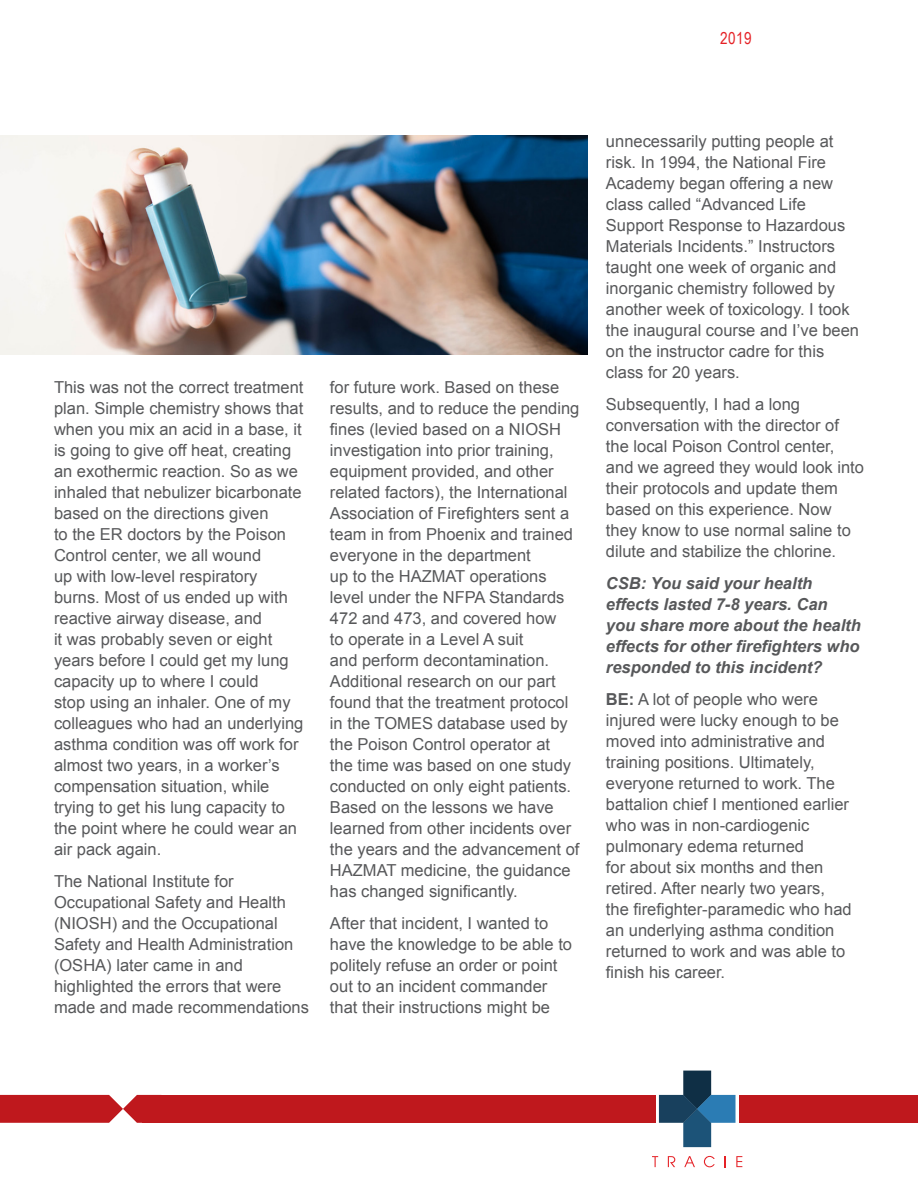
<style>
.page{position:relative;width:918px;height:1188px;background:#fff}
.page>*{position:absolute;margin:0;border:0;box-sizing:border-box;transform-origin:0 0}
.t1{font:16.5px/21px "Arial";color:#57585a}
.t2{font:italic 700 16.5px/21px "Arial";color:#57585a}
.t3{font:16.5px "Arial Narrow";color:#e52126}
.s1{font-weight:700}
</style>
<div class="page">
<svg style="left:652px;top:1156px;width:6px;height:11px"></svg>
<svg style="left:668px;top:1156px;width:7px;height:11px"></svg>
<svg style="left:684px;top:1156px;width:11px;height:11px"></svg>
<svg style="left:704px;top:1156px;width:11px;height:11px"></svg>
<svg style="left:736px;top:1156px;width:6px;height:11px"></svg>
<svg style="left:659px;top:1071px;width:77px;height:76px"></svg>
<div style="left:142px;top:1095px;width:514px;height:28px;background:#bf181d"></div>
<div style="left:739px;top:1095px;width:179px;height:28px;background:#bf181d"></div>
<svg style="left:0;top:1095px;width:142px;height:28px;background:#c53034"></svg>
<img style="left:0;top:135px;width:588px;height:219px">
<p class="t3" style="left:720px;top:26px;width:33px">2019</p>
<p class="t1" style="left:54px;top:377px;width:251px">This was not the correct treatment plan. Simple chemistry shows that when you mix an acid in a base, it is going to give off heat, creating an exothermic reaction. So as we inhaled that nebulizer bicarbonate based on the directions given<br>to the ER doctors by the Poison<br>Control center, we all wound<br>up with low-level respiratory burns. Most of us ended up with reactive airway disease, and<br>it was probably seven or eight years before I could get my lung capacity up to where I could<br>stop using an inhaler. One of my colleagues who had an underlying asthma condition was off work for almost two years, in a worker’s compensation situation, while trying to get his lung capacity to the point where he could wear an air pack again.</p>
<p class="t1" style="left:54px;top:871px;width:256px">The National Institute for<br>Occupational Safety and Health (NIOSH) and the Occupational<br>Safety and Health Administration (OSHA) later came in and highlighted the errors that were made and made recommendations</p>
<p class="t1" style="left:330px;top:377px;width:251px">for future work. Based on these results, and to reduce the pending fines (levied based on a NIOSH investigation into prior training, equipment provided, and other related factors), the International<br>Association of Firefighters sent a team in from Phoenix and trained everyone in the department<br>up to the HAZMAT operations level under the NFPA Standards<br>472 and 473, and covered how<br>to operate in a Level A suit<br>and perform decontamination.<br>Additional research on our part found that the treatment protocol in the TOMES database used by the Poison Control operator at<br>the time was based on one study conducted on only eight patients.<br>Based on the lessons we have learned from other incidents over the years and the advancement of<br>HAZMAT medicine, the guidance has changed significantly.</p>
<p class="t1" style="left:330px;top:913px;width:244px">After that incident, I wanted to have the knowledge to be able to politely refuse an order or point out to an incident commander that their instructions might be</p>
<p class="t1" style="left:606px;top:131px;width:255px">unnecessarily putting people at risk. In 1994, the National Fire<br>Academy began offering a new class called “Advanced Life<br>Support Response to Hazardous<br>Materials Incidents.” Instructors taught one week of organic and inorganic chemistry followed by another week of toxicology. I took the inaugural course and I’ve been on the instructor cadre for this class for 20 years.</p>
<p class="t1" style="left:606px;top:394px;width:259px">Subsequently, I had a long conversation with the director of the local Poison Control center, and we agreed they would look into their protocols and update them based on this experience. Now they know to use normal saline to dilute and stabilize the chlorine.</p>
<p class="t2" style="left:606px;top:573px;width:256px">CSB: You said your health effects lasted 7-8 years. Can you share more about the health effects for other firefighters who responded to this incident?</p>
<p class="t1" style="left:606px;top:689px;width:247px"><span class="s1">BE:</span> A lot of people who were injured were lucky enough to be moved into administrative and training positions. Ultimately, everyone returned to work. The battalion chief I mentioned earlier who was in non-cardiogenic pulmonary edema returned<br>for about six months and then retired. After nearly two years, the firefighter-paramedic who had an underlying asthma condition returned to work and was able to finish his career.</p>
</div>
